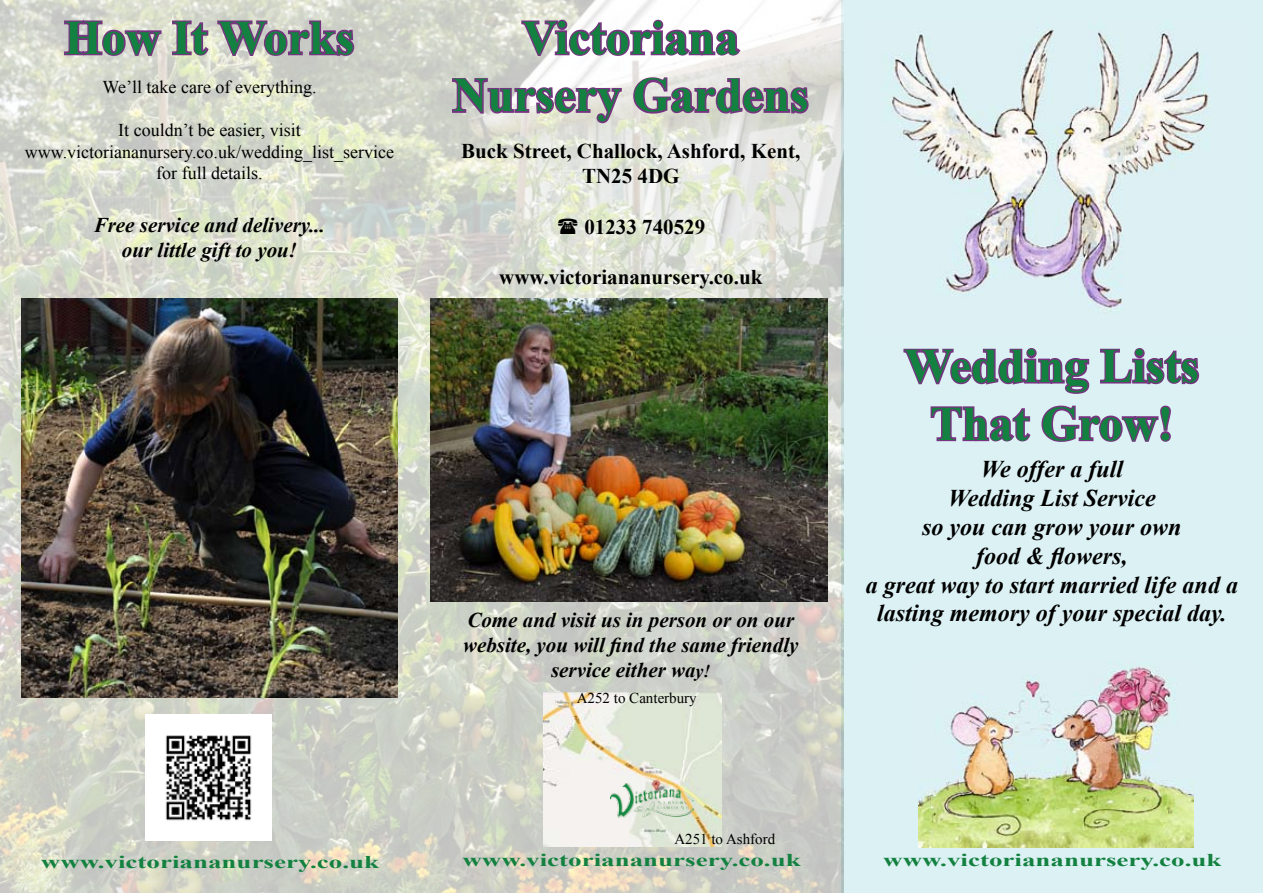
<style>
.page{position:relative;width:1263px;height:893px;background:#fff}
.page>*{position:absolute;margin:0;border:0;box-sizing:border-box;transform-origin:0 0}
.t1{font:700 48px/57.6px "Times New Roman";color:#138140;text-align:center}
.t2{font:italic 700 24px/28.8px "Times New Roman";color:#000;text-align:center}
.t3{font:italic 700 21px/25.2px "Times New Roman";color:#000;text-align:center}
.t4{font:700 21px/25.2px "Times New Roman";color:#000;text-align:center}
.t5{font:18px/21.6px "Times New Roman";color:#000;text-align:center}
.t6{font:700 18px "Times New Roman";color:#138140;scale:1.5 1}
.t7{font:15px "Times New Roman";color:#000}
.s1{font-size:18px}
</style>
<div class="page">
<div style="left:842px;top:0;width:421px;height:893px;background:#dcf1f4"></div>
<img style="left:0;top:0;width:843px;height:893px">
<svg style="left:903px;top:348px;width:187px;height:46px"></svg>
<svg style="left:1100px;top:348px;width:100px;height:37px"></svg>
<svg style="left:930px;top:406px;width:101px;height:36px"></svg>
<svg style="left:1041px;top:405px;width:130px;height:37px"></svg>
<img style="left:889px;top:29px;width:320px;height:284px">
<svg style="left:63px;top:19px;width:100px;height:39px;background:#b49cb1"></svg>
<svg style="left:171px;top:19px;width:39px;height:39px;background:#b8a2b1"></svg>
<svg style="left:216px;top:19px;width:140px;height:39px;background:#ae96ad"></svg>
<img style="left:21px;top:298px;width:377px;height:399px">
<svg style="left:520px;top:17px;width:222px;height:41px"></svg>
<svg style="left:450px;top:77px;width:173px;height:49px;background:#c2afc0"></svg>
<svg style="left:632px;top:75px;width:179px;height:41px;background:#b89fb7"></svg>
<img style="left:544px;top:693px;width:178px;height:154px">
<img style="left:430px;top:298px;width:398px;height:304px">
<img style="left:918px;top:666px;width:276px;height:181px">
<img style="left:610px;top:783px;width:83px;height:35px">
<img style="left:146px;top:715px;width:126px;height:126px">
<svg style="left:558px;top:218px;width:19px;height:16px"></svg>
<h1 class="t1" style="left:65px;top:8px;width:291px">How It Works</h1>
<p class="t5" style="left:102px;top:76px;width:215px">We’ll take care of everything.</p>
<p class="t5" style="left:25px;top:119px;width:371px">It couldn’t be easier, visit www.victoriananursery.co.uk/wedding_list_service for full details.</p>
<p class="t3" style="left:94px;top:212px;width:233px">Free service and delivery... our little gift to you!</p>
<p class="t6" style="left:41px;top:849px;width:227px">www.victoriananursery.co.uk</p>
<h1 class="t1" style="left:453px;top:8px;width:357px">Victoriana<br>Nursery Gardens</h1>
<p class="t4" style="left:461px;top:138px;width:341px">Buck Street, Challock, Ashford, Kent,<br>TN25 4DG</p>
<p class="t4" style="left:584px;top:214px;width:122px">01233 740529</p>
<p class="t4" style="left:499px;top:264px;width:265px">www.victoriananursery.co.uk</p>
<p class="t3" style="left:463px;top:607px;width:337px">Come and visit us in person or on our website, you will find the same friendly service either wa<span class="s1">y!</span></p>
<p class="t7" style="left:577px;top:688px;width:121px">A252 to Canterbury</p>
<p class="t7" style="left:674px;top:829px;width:102px">A251 to Ashford</p>
<p class="t6" style="left:462px;top:848px;width:227px">www.victoriananursery.co.uk</p>
<h1 class="t1" style="left:904px;top:336px;width:296px">Wedding Lists<br>That Grow!</h1>
<p class="t2" style="left:866px;top:454px;width:374px">We offer a full<br>Wedding List Service<br>so you can grow your own<br>food &amp; flowers,<br>a great way to start married life and a lasting memory of your special day.</p>
<p class="t6" style="left:883px;top:847px;width:227px">www.victoriananursery.co.uk</p>
</div>
